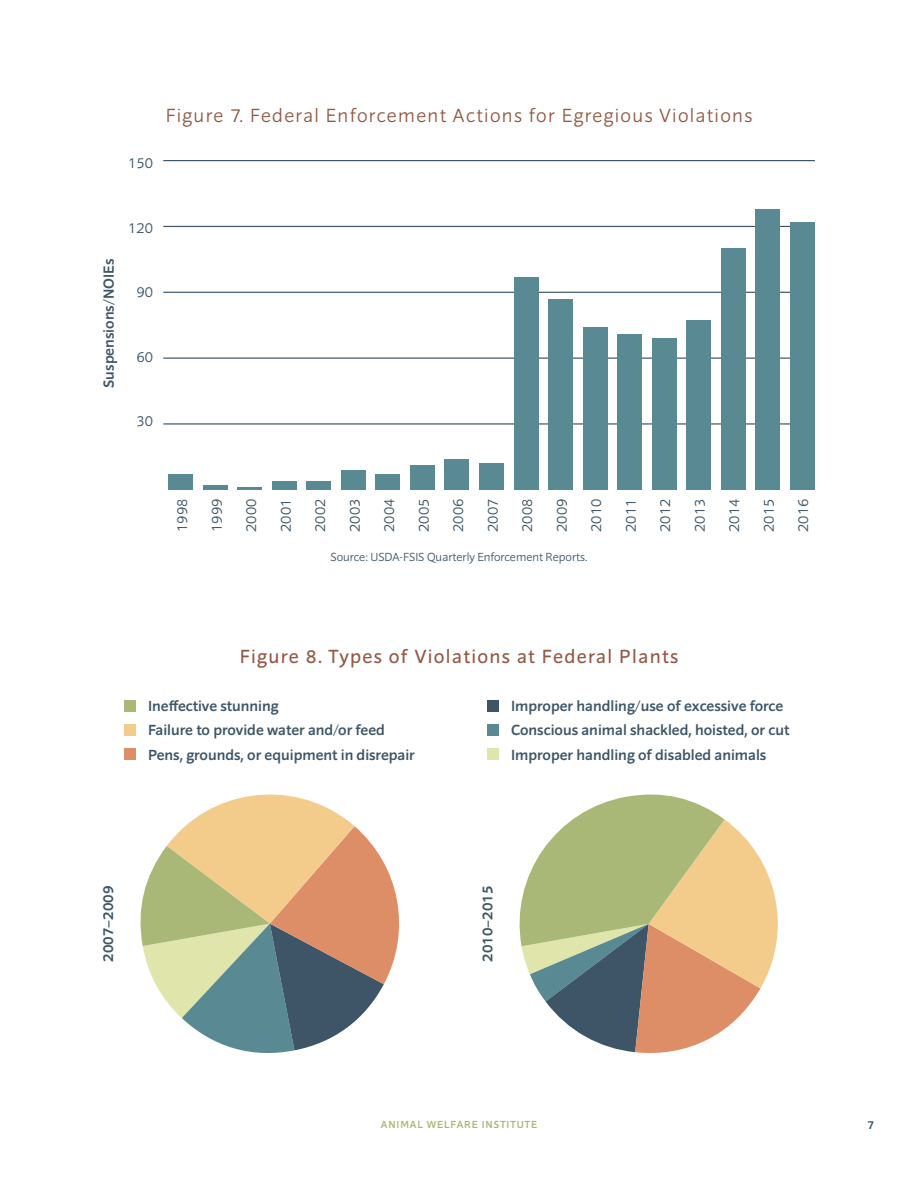
<style>
.page{position:relative;width:918px;height:1188px;background:#fff}
.page>*{position:absolute;margin:0;border:0;box-sizing:border-box;transform-origin:0 0}
.t1{font:300 19.5px "Sonus";letter-spacing:.07em;color:#915845}
.t2{font:19.5px "Sonus";letter-spacing:.07em;color:#915845}
.t3{font:500 15px "Sonus";color:#3d5567}
.t4{font:300 15px "Sonus";color:#3d5567}
.t5{font:300 12px "Sonus";color:#3d5567}
.t6{font:500 12px "Sonus";color:#3d5567}
.t7{font:500 10.5px "Sonus";letter-spacing:.085em;color:#a9b876}
</style>
<div class="page">
<svg style="left:140px;top:794px;width:260px;height:259px"></svg>
<hr style="left:163px;top:423px;width:652px;height:2px;background:#3d5567">
<hr style="left:163px;top:358px;width:652px;height:1px;background:#3d5567">
<hr style="left:163px;top:292px;width:652px;height:1px;background:#3d5567">
<hr style="left:163px;top:226px;width:652px;height:1px;background:#3d5567">
<hr style="left:163px;top:160px;width:652px;height:1px;background:#3d5567">
<div style="left:168px;top:474px;width:25px;height:16px;background:#598992"></div>
<div style="left:203px;top:485px;width:25px;height:5px;background:#598992"></div>
<hr style="left:237px;top:488px;width:25px;height:2px;background:#598992">
<div style="left:272px;top:481px;width:25px;height:9px;background:#598992"></div>
<div style="left:306px;top:481px;width:25px;height:9px;background:#598992"></div>
<div style="left:341px;top:470px;width:25px;height:20px;background:#598992"></div>
<div style="left:375px;top:474px;width:25px;height:16px;background:#598992"></div>
<div style="left:410px;top:466px;width:25px;height:24px;background:#598992"></div>
<div style="left:445px;top:459px;width:24px;height:31px;background:#598992"></div>
<div style="left:479px;top:463px;width:25px;height:27px;background:#598992"></div>
<div style="left:514px;top:277px;width:25px;height:213px;background:#598992"></div>
<div style="left:548px;top:299px;width:25px;height:191px;background:#598992"></div>
<div style="left:583px;top:327px;width:25px;height:163px;background:#598992"></div>
<div style="left:617px;top:334px;width:25px;height:156px;background:#598992"></div>
<div style="left:652px;top:338px;width:25px;height:152px;background:#598992"></div>
<div style="left:686px;top:321px;width:25px;height:169px;background:#598992"></div>
<div style="left:721px;top:248px;width:25px;height:242px;background:#598992"></div>
<div style="left:755px;top:209px;width:25px;height:281px;background:#598992"></div>
<div style="left:790px;top:222px;width:25px;height:268px;background:#598992"></div>
<svg style="left:519px;top:794px;width:259px;height:259px"></svg>
<div style="left:124px;top:700px;width:12px;height:11px;background:#a9b876"></div>
<div style="left:124px;top:724px;width:12px;height:11px;background:#f3cc8c"></div>
<div style="left:124px;top:748px;width:12px;height:12px;background:#dd8e67"></div>
<div style="left:487px;top:700px;width:12px;height:11px;background:#3d5567"></div>
<div style="left:487px;top:724px;width:12px;height:11px;background:#598992"></div>
<div style="left:487px;top:748px;width:12px;height:12px;background:#e0e6ab"></div>
<p class="t4" style="left:128px;top:153px;width:26px">150</p>
<p class="t1" style="left:166px;top:103px;width:588px">Figure 7. Federal Enforcement Actions for Egregious Violations</p>
<p class="t3" style="left:99px;top:388px;width:130px;rotate:-90deg">Suspensions/NOIEs</p>
<p class="t4" style="left:128px;top:218px;width:26px">120</p>
<p class="t4" style="left:136px;top:282px;width:18px">90</p>
<p class="t4" style="left:136px;top:347px;width:18px">60</p>
<p class="t4" style="left:136px;top:411px;width:18px">30</p>
<p class="t4" style="left:173px;top:532px;width:34px;rotate:-90deg">1998</p>
<p class="t4" style="left:207px;top:532px;width:34px;rotate:-90deg">1999</p>
<p class="t4" style="left:242px;top:532px;width:34px;rotate:-90deg">2000</p>
<p class="t4" style="left:276px;top:532px;width:34px;rotate:-90deg">2001</p>
<p class="t4" style="left:311px;top:532px;width:34px;rotate:-90deg">2002</p>
<p class="t4" style="left:345px;top:532px;width:34px;rotate:-90deg">2003</p>
<p class="t4" style="left:380px;top:532px;width:34px;rotate:-90deg">2004</p>
<p class="t4" style="left:414px;top:532px;width:34px;rotate:-90deg">2005</p>
<p class="t4" style="left:449px;top:532px;width:34px;rotate:-90deg">2006</p>
<p class="t4" style="left:483px;top:532px;width:34px;rotate:-90deg">2007</p>
<p class="t4" style="left:518px;top:532px;width:34px;rotate:-90deg">2008</p>
<p class="t4" style="left:552px;top:532px;width:34px;rotate:-90deg">2009</p>
<p class="t4" style="left:587px;top:532px;width:34px;rotate:-90deg">2010</p>
<p class="t4" style="left:621px;top:532px;width:34px;rotate:-90deg">2011</p>
<p class="t4" style="left:656px;top:532px;width:34px;rotate:-90deg">2012</p>
<p class="t4" style="left:690px;top:532px;width:34px;rotate:-90deg">2013</p>
<p class="t4" style="left:725px;top:532px;width:34px;rotate:-90deg">2014</p>
<p class="t4" style="left:759px;top:532px;width:34px;rotate:-90deg">2015</p>
<p class="t4" style="left:794px;top:532px;width:34px;rotate:-90deg">2016</p>
<p class="t5" style="left:331px;top:550px;width:258px">Source: USDA-FSIS Quarterly Enforcement Reports.</p>
<p class="t2" style="left:240px;top:644px;width:440px">Figure 8. Types of Violations at Federal Plants</p>
<p class="t3" style="left:148px;top:696px;width:132px">Ineffective stunning</p>
<p class="t3" style="left:148px;top:721px;width:238px">Failure to provide water and/or feed</p>
<p class="t3" style="left:148px;top:745px;width:268px">Pens, grounds, or equipment in disrepair</p>
<p class="t3" style="left:511px;top:696px;width:274px">Improper handling/use of excessive force</p>
<p class="t3" style="left:511px;top:721px;width:280px">Conscious animal shackled, hoisted, or cut</p>
<p class="t3" style="left:511px;top:745px;width:257px">Improper handling of disabled animals</p>
<p class="t3" style="left:98px;top:962px;width:77px;rotate:-90deg">2007–2009</p>
<p class="t3" style="left:478px;top:962px;width:77px;rotate:-90deg">2010–2015</p>
<p class="t7" style="left:381px;top:1118px;width:158px">ANIMAL WELFARE INSTITUTE</p>
<p class="t6" style="left:867px;top:1118px;width:8px">7</p>
</div>
